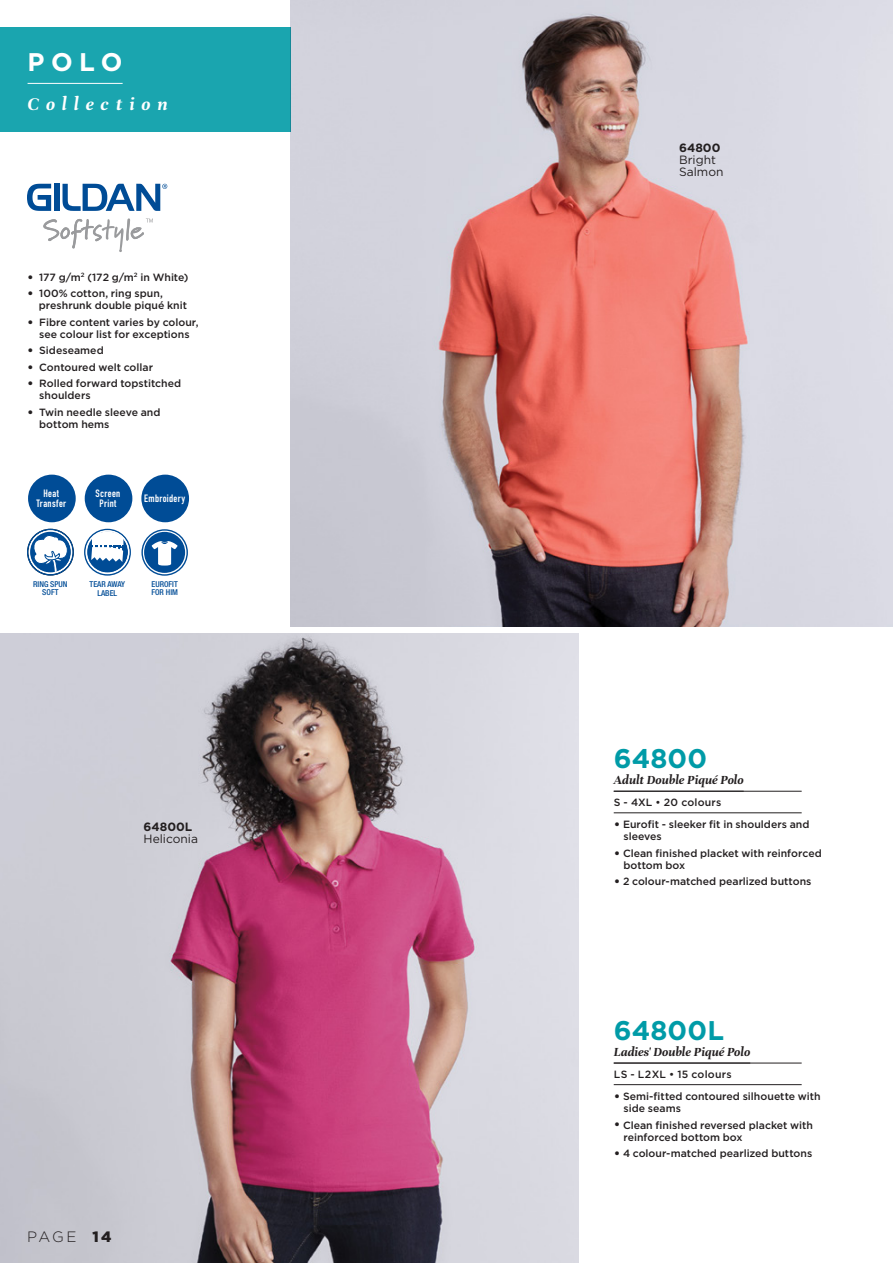
<style>
.page{position:relative;width:893px;height:1263px;background:#fff}
.page>*{position:absolute;margin:0;border:0;box-sizing:border-box;transform-origin:0 0}
.t1{font:700 27px "Gotham";letter-spacing:.005em;color:#009ba7}
.t2{font:700 25.5px "Gotham";color:#fff}
.t3{font:italic 700 19.5px "Unna";letter-spacing:.35em;color:#fff}
.t4{font:300 15px "Gotham";color:#231f20}
.t5{font:italic 700 13.5px "Unna";color:#231f20}
.t6{font:12px/12px "Gotham";color:#231f20}
.t7{font:700 12px "Gotham";color:#231f20}
.t8{font:500 10.5px/12px "Gotham";color:#231f20}
.t9{font:700 10.5px/9.8px "DIN Condensed";letter-spacing:.03em;color:#fff;text-align:center}
.t10{font:500 10.5px "Gotham";letter-spacing:.025em;color:#231f20}
.t11{font:500 10.5px "Gotham";letter-spacing:.02em;color:#231f20}
.t12{font:500 condensed 8.1px/8.1px "Helvetica Neue LT Std";color:#004c96;text-align:center}
.s1{font-size:13.5px}
.s2{font-weight:900}
</style>
<div class="page">
<img style="left:290px;top:0;width:603px;height:626px">
<div style="left:0;top:27px;width:290px;height:105px;background:#1aa5af"></div>
<hr style="left:28px;top:83px;width:95px;height:1px;background:#fff">
<svg style="left:27px;top:184px;width:24px;height:27px"></svg>
<div style="left:55px;top:184px;width:5px;height:27px;background:#004c96"></div>
<svg style="left:63px;top:184px;width:104px;height:27px"></svg>
<svg style="left:43px;top:218px;width:110px;height:34px"></svg>
<svg style="left:27px;top:529px;width:47px;height:46px"></svg>
<div style="left:28px;top:475px;width:48px;height:47px;background:#004c96;border-radius:50%"></div>
<div style="left:85px;top:475px;width:47px;height:47px;background:#004c96;border-radius:50%"></div>
<div style="left:141px;top:475px;width:48px;height:47px;background:#004c96;border-radius:50%"></div>
<svg style="left:141px;top:529px;width:47px;height:47px"></svg>
<svg style="left:84px;top:529px;width:47px;height:47px"></svg>
<img style="left:0;top:634px;width:579px;height:629px">
<hr style="left:614px;top:791px;width:188px;height:1px;background:#231f20">
<hr style="left:614px;top:812px;width:188px;height:1px;background:#231f20">
<hr style="left:614px;top:1063px;width:188px;height:1px;background:#231f20">
<hr style="left:614px;top:1084px;width:188px;height:1px;background:#231f20">
<h2 class="t2" style="left:28px;top:45px;width:97px">POLO</h2>
<h3 class="t3" style="left:28px;top:93px;width:142px">Collection</h3>
<p class="t8" style="left:27px;top:271px;width:163px"><span class="s1">•</span> 177 g/m<sup>2</sup> (172 g/m<sup>2</sup> in White)</p>
<p class="t8" style="left:39px;top:288px;width:150px;text-indent:-12px"><span class="s1">•</span> 100% cotton, ring spun, preshrunk double piqué knit</p>
<p class="t8" style="left:27px;top:316px;width:173px;text-align:center"><span class="s1">•</span> Fibre content varies by colour, see colour list for exceptions</p>
<p class="t8" style="left:27px;top:345px;width:78px"><span class="s1">•</span> Sideseamed</p>
<p class="t8" style="left:27px;top:361px;width:128px"><span class="s1">•</span> Contoured welt collar</p>
<p class="t8" style="left:39px;top:378px;width:143px;text-indent:-12px"><span class="s1">•</span> Rolled forward topstitched shoulders</p>
<p class="t8" style="left:39px;top:406px;width:123px;text-indent:-12px"><span class="s1">•</span> Twin needle sleeve and bottom hems</p>
<p class="t9" style="left:37px;top:489px;width:31px">Heat<br>Transfer</p>
<p class="t9" style="left:96px;top:489px;width:26px">Screen<br>Print</p>
<p class="t9" style="left:144px;top:494px;width:42px">Embroidery</p>
<p class="t12" style="left:33px;top:580px;width:36px">RING SPUN<br>SOFT</p>
<p class="t12" style="left:90px;top:580px;width:37px">TEAR AWAY<br>LABEL</p>
<p class="t12" style="left:151px;top:580px;width:28px;text-align:left">EUROFIT<br>FOR HIM</p>
<p class="t7" style="left:144px;top:818px;width:50px">64800L</p>
<p class="t6" style="left:144px;top:832px;width:56px">Heliconia</p>
<h3 class="t4" style="left:27px;top:1227px;width:86px">PAGE <span class="s2">14</span></h3>
<p class="t7" style="left:679px;top:140px;width:43px">64800</p>
<p class="t6" style="left:679px;top:154px;width:46px">Bright<br>Salmon</p>
<h1 class="t1" style="left:614px;top:741px;width:95px">64800</h1>
<p class="t5" style="left:614px;top:772px;width:131px">Adult Double Piqué Polo</p>
<p class="t11" style="left:614px;top:795px;width:109px">S - 4XL • 20 colours</p>
<p class="t8" style="left:623px;top:818px;width:188px;text-indent:-10px"><span class="s1">•</span> Eurofit - sleeker fit in shoulders and sleeves</p>
<p class="t8" style="left:623px;top:847px;width:200px;text-indent:-10px"><span class="s1">•</span> Clean finished placket with reinforced bottom box</p>
<p class="t8" style="left:614px;top:875px;width:199px"><span class="s1">•</span> 2 colour-matched pearlized buttons</p>
<h1 class="t1" style="left:614px;top:1012px;width:112px">64800L</h1>
<p class="t5" style="left:614px;top:1044px;width:138px">Ladies' Double Piqué Polo</p>
<p class="t10" style="left:614px;top:1067px;width:119px">LS - L2XL • 15 colours</p>
<p class="t8" style="left:623px;top:1090px;width:199px;text-indent:-10px"><span class="s1">•</span> Semi-fitted contoured silhouette with side seams</p>
<p class="t8" style="left:623px;top:1119px;width:191px;text-indent:-10px"><span class="s1">•</span> Clean finished reversed placket with reinforced bottom box</p>
<p class="t8" style="left:614px;top:1147px;width:200px"><span class="s1">•</span> 4 colour-matched pearlized buttons</p>
</div>
